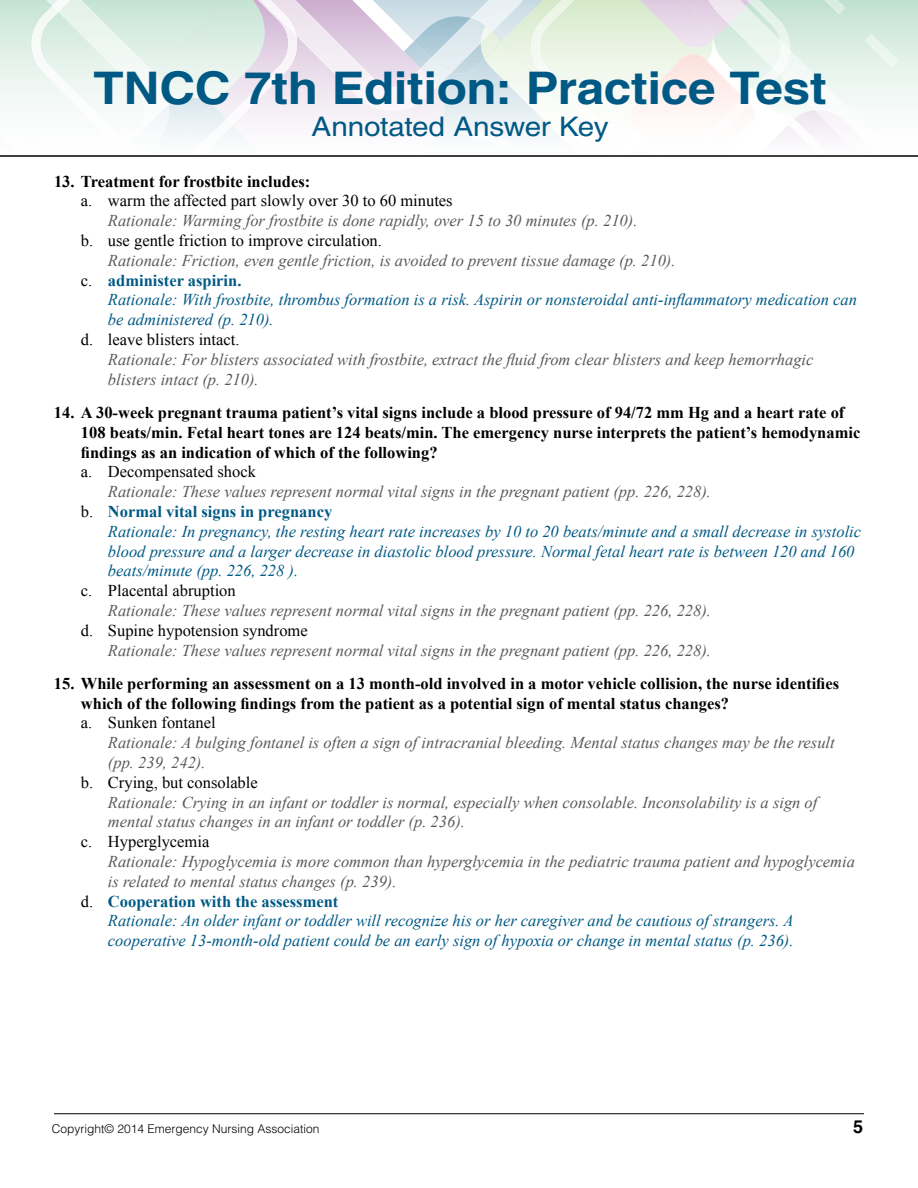
<style>
.page{position:relative;width:918px;height:1188px;background:#fff}
.page>*{position:absolute;margin:0;border:0;box-sizing:border-box;transform-origin:0 0}
.t1{font:700 45px "Helvetica LT Std";letter-spacing:-.005em;color:#005984;scale:1.1 1}
.t2{font:27px "Helvetica LT Std";letter-spacing:-.01em;color:#005984;scale:1.1 1}
.t3{font:700 18px "Helvetica LT Std";color:#000}
.t4{font:italic 16.5px/19.8px "Times New Roman";color:#58595b}
.t5{font:italic 16.5px/19.8px "Times New Roman";color:#005984}
.t6{font:700 16.5px/19.8px "Times New Roman";color:#000}
.t7{font:16.5px "Times New Roman";color:#000}
.t8{font:700 16.5px "Times New Roman";color:#005984}
.t9{font:300 12px "Helvetica LT Std";color:#000}
.s1{font-style:normal;color:#000}
.s2{font-weight:700;font-style:normal;color:#005984}
.s3{font-weight:400;color:#000}
</style>
<div class="page">
<hr style="left:54px;top:1113px;width:810px;height:1px;background:#000">
<svg style="left:0;top:0;width:918px;height:139px"></svg>
<hr style="left:0;top:155px;width:918px;height:2px;background:#000">
<h1 class="t1" style="left:94px;top:60px;width:668px">TNCC 7th Edition: Practice Test</h1>
<h2 class="t2" style="left:312px;top:111px;width:271px">Annotated Answer Key</h2>
<p class="t6" style="left:54px;top:171px;width:258px">13. Treatment for frostbite includes:</p>
<p class="t7" style="left:81px;top:190px;width:373px">a. warm the affected part slowly over 30 to 60 minutes</p>
<p class="t4" style="left:108px;top:210px;width:531px">Rationale: Warming for frostbite is done rapidly, over 15 to 30 minutes (p. 210).</p>
<p class="t7" style="left:81px;top:229px;width:303px">b. use gentle friction to improve circulation.</p>
<p class="t4" style="left:81px;top:250px;width:596px;text-indent:27px">Rationale: Friction, even gentle friction, is avoided to prevent tissue damage (p. 210). <span class="s1">c.</span> <span class="s2">administer aspirin.</span></p>
<p class="t5" style="left:108px;top:290px;width:751px">Rationale: With frostbite, thrombus formation is a risk. Aspirin or nonsteroidal anti-inflammatory medication can be administered (p. 210).</p>
<p class="t7" style="left:81px;top:328px;width:160px">d. leave blisters intact.</p>
<p class="t4" style="left:108px;top:349px;width:707px">Rationale: For blisters associated with frostbite, extract the fluid from clear blisters and keep hemorrhagic blisters intact (p. 210).</p>
<p class="t6" style="left:81px;top:402px;width:781px;text-indent:-27px">14. A 30-week pregnant trauma patient’s vital signs include a blood pressure of 94/72 mm Hg and a heart rate of<br>108 beats/min. Fetal heart tones are 124 beats/min. The emergency nurse interprets the patient’s hemodynamic findings as an indication of which of the following?</p>
<p class="t7" style="left:81px;top:461px;width:176px">a. Decompensated shock</p>
<p class="t4" style="left:81px;top:481px;width:632px;text-indent:27px">Rationale: These values represent normal vital signs in the pregnant patient (pp. 226, 228). <span class="s1">b.</span> <span class="s2">Normal vital signs in pregnancy</span></p>
<p class="t5" style="left:108px;top:521px;width:755px">Rationale: In pregnancy, the resting heart rate increases by 10 to 20 beats/minute and a small decrease in systolic blood pressure and a larger decrease in diastolic blood pressure. Normal fetal heart rate is between 120 and 160 beats/minute (pp. 226, 228 ).</p>
<p class="t7" style="left:81px;top:580px;width:156px">c. Placental abruption</p>
<p class="t4" style="left:108px;top:600px;width:605px">Rationale: These values represent normal vital signs in the pregnant patient (pp. 226, 228).</p>
<p class="t7" style="left:81px;top:619px;width:228px">d. Supine hypotension syndrome</p>
<p class="t4" style="left:108px;top:640px;width:605px">Rationale: These values represent normal vital signs in the pregnant patient (pp. 226, 228).</p>
<p class="t6" style="left:81px;top:673px;width:760px;text-indent:-27px">15. While performing an assessment on a 13 month-old involved in a motor vehicle collision, the nurse identifies which of the following findings from the patient as a potential sign of mental status changes?</p>
<p class="t7" style="left:81px;top:712px;width:136px">a. Sunken fontanel</p>
<p class="t4" style="left:108px;top:732px;width:728px">Rationale: A bulging fontanel is often a sign of intracranial bleeding. Mental status changes may be the result (pp. 239, 242).</p>
<p class="t7" style="left:81px;top:771px;width:178px">b. Crying, but consolable</p>
<p class="t4" style="left:108px;top:792px;width:711px">Rationale: Crying in an infant or toddler is normal, especially when consolable. Inconsolability is a sign of mental status changes in an infant or toddler (p. 236).</p>
<p class="t7" style="left:81px;top:831px;width:130px">c. Hyperglycemia</p>
<p class="t4" style="left:108px;top:851px;width:749px">Rationale: Hypoglycemia is more common than hyperglycemia in the pediatric trauma patient and hypoglycemia</p>
<p class="t4" style="left:108px;top:871px;width:290px">is related to mental status changes (p. 239).</p>
<p class="t8" style="left:81px;top:890px;width:259px"><span class="s3">d.</span> Cooperation with the assessment</p>
<p class="t5" style="left:108px;top:911px;width:687px">Rationale: An older infant or toddler will recognize his or her caregiver and be cautious of strangers. A</p>
<p class="t5" style="left:108px;top:930px;width:687px">cooperative 13-month-old patient could be an early sign of hypoxia or change in mental status (p. 236).</p>
<p class="t9" style="left:52px;top:1122px;width:269px">Copyright© 2014 Emergency Nursing Association</p>
<p class="t3" style="left:853px;top:1116px;width:12px">5</p>
</div>
